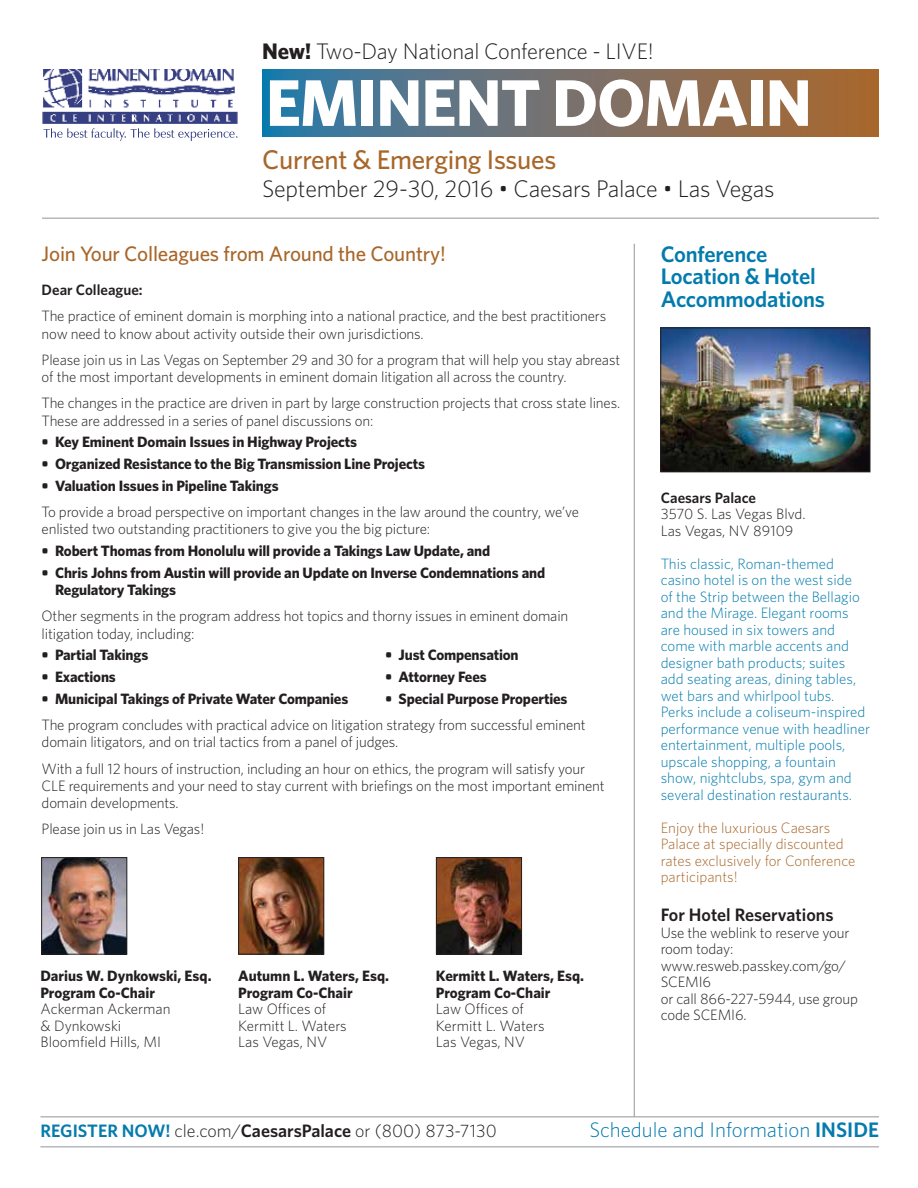
<style>
.page{position:relative;width:918px;height:1188px;background:#fff}
.page>*{position:absolute;margin:0;border:0;box-sizing:border-box;transform-origin:0 0}
.t1{font:700 66px "Whitney";letter-spacing:-.02em;color:#fff}
.t2{font:500 27px "Whitney";letter-spacing:-.01em;color:#a8672a}
.t3{font:300 24px "Whitney";letter-spacing:-.01em;color:#231f20}
.t4{font:600 22.5px/22.5px "Whitney";letter-spacing:-.01em;color:#047bad}
.t5{font:300 22.5px "Whitney";letter-spacing:-.01em;color:#231f20}
.t6{font:500 21px "Whitney";letter-spacing:-.01em;color:#a8672a}
.t7{font:300 21px "Whitney";color:#047bad}
.t8{font:300 18px "Whitney";color:#231f20}
.t9{font:600 18px "Whitney";color:#231f20}
.t10{font:300 15px/16.5px "Whitney";letter-spacing:-.01em;color:#231f20}
.t11{font:700 15px/16.5px "Whitney";letter-spacing:-.01em;color:#231f20}
.t12{font:300 15px/16.5px "Whitney";color:#047bad}
.t13{font:300 15px/16.5px "Whitney";color:#a8672a}
.t14{font:600 15px "Whitney";color:#231f20}
.s1{font-weight:700}
.s2{font-weight:600;color:#047bad}
.s3{font-weight:600}
</style>
<div class="page">
<img style="left:43px;top:69px;width:194px;height:55px">
<svg style="left:44px;top:128px;width:193px;height:13px"></svg>
<hr style="left:42px;top:218px;width:837px;height:1px;background:#939598">
<hr style="left:40px;top:1116px;width:839px;height:1px;background:#939598">
<hr style="left:40px;top:1146px;width:839px;height:1px;background:#939598">
<hr style="left:634px;top:244px;width:1px;height:873px;background:#939598">
<svg style="left:262px;top:69px;width:617px;height:68px;background:#71716c"></svg>
<img style="left:43px;top:859px;width:82px;height:94px">
<div style="left:41px;top:857px;width:86px;height:98px;border:1px solid #231f20"></div>
<img style="left:240px;top:859px;width:82px;height:94px">
<div style="left:238px;top:857px;width:86px;height:98px;border:1px solid #231f20"></div>
<img style="left:438px;top:859px;width:82px;height:94px">
<div style="left:436px;top:857px;width:86px;height:98px;border:1px solid #231f20"></div>
<img style="left:662px;top:330px;width:206px;height:140px">
<div style="left:660px;top:328px;width:210px;height:144px;border:1px solid #231f20"></div>
<h3 class="t5" style="left:262px;top:38px;width:393px"><span class="s1">New!</span> Two-Day National Conference - LIVE!</h3>
<h1 class="t1" style="left:266px;top:63px;width:548px">EMINENT DOMAIN</h1>
<h2 class="t2" style="left:262px;top:143px;width:296px">Current &amp; Emerging Issues</h2>
<h3 class="t3" style="left:262px;top:175px;width:514px">September 29-30, 2016 • Caesars Palace • Las Vegas</h3>
<h3 class="t6" style="left:42px;top:241px;width:406px">Join Your Colleagues from Around the Country!</h3>
<p class="t14" style="left:42px;top:281px;width:103px">Dear Colleague:</p>
<p class="t10" style="left:42px;top:307px;width:566px;line-height:17.2px">The practice of eminent domain is morphing into a national practice, and the best practitioners now need to know about activity outside their own jurisdictions.</p>
<p class="t10" style="left:42px;top:351px;width:580px;line-height:17.2px">Please join us in Las Vegas on September 29 and 30 for a program that will help you stay abreast of the most important developments in eminent domain litigation all across the country.</p>
<p class="t10" style="left:42px;top:394px;width:580px;line-height:17.2px">The changes in the practice are driven in part by large construction projects that cross state lines.<br>These are addressed in a series of panel discussions on:</p>
<p class="t11" style="left:42px;top:433px;width:317px">• Key Eminent Domain Issues in Highway Projects</p>
<p class="t11" style="left:42px;top:455px;width:385px">• Organized Resistance to the Big Transmission Line Projects</p>
<p class="t11" style="left:42px;top:477px;width:239px">• Valuation Issues in Pipeline Takings</p>
<p class="t10" style="left:42px;top:503px;width:539px;line-height:17.2px">To provide a broad perspective on important changes in the law around the country, we’ve enlisted two outstanding practitioners to give you the big picture:</p>
<p class="t11" style="left:42px;top:542px;width:450px">• Robert Thomas from Honolulu will provide a Takings Law Update, and</p>
<p class="t11" style="left:55px;top:564px;width:492px;line-height:17.2px;text-indent:-13px">• Chris Johns from Austin will provide an Update on Inverse Condemnations and<br>Regulatory Takings</p>
<p class="t10" style="left:42px;top:607px;width:528px;line-height:17.2px">Other segments in the program address hot topics and thorny issues in eminent domain litigation today, including:</p>
<p class="t11" style="left:42px;top:646px;width:108px">• Partial Takings</p>
<p class="t11" style="left:385px;top:646px;width:135px">• Just Compensation</p>
<p class="t11" style="left:42px;top:668px;width:76px">• Exactions</p>
<p class="t11" style="left:385px;top:668px;width:103px">• Attorney Fees</p>
<p class="t11" style="left:42px;top:690px;width:308px">• Municipal Takings of Private Water Companies</p>
<p class="t11" style="left:385px;top:690px;width:184px">• Special Purpose Properties</p>
<p class="t10" style="left:42px;top:716px;width:546px;line-height:17.2px">The program concludes with practical advice on litigation strategy from successful eminent domain litigators, and on trial tactics from a panel of judges.</p>
<p class="t10" style="left:42px;top:759px;width:565px;line-height:17.2px">With a full 12 hours of instruction, including an hour on ethics, the program will satisfy your<br>CLE requirements and your need to stay current with briefings on the most important eminent domain developments.</p>
<p class="t10" style="left:42px;top:821px;width:164px">Please join us in Las Vegas!</p>
<p class="t11" style="left:40px;top:967px;width:173px">Darius W. Dynkowski, Esq.<br>Program Co-Chair</p>
<p class="t10" style="left:40px;top:1000px;width:132px">Ackerman Ackerman &amp; Dynkowski<br>Bloomfield Hills, MI</p>
<p class="t11" style="left:238px;top:967px;width:152px">Autumn L. Waters, Esq.<br>Program Co-Chair</p>
<p class="t10" style="left:238px;top:1000px;width:110px">Law Offices of<br>Kermitt L. Waters<br>Las Vegas, NV</p>
<p class="t11" style="left:436px;top:967px;width:150px">Kermitt L. Waters, Esq.<br>Program Co-Chair</p>
<p class="t10" style="left:436px;top:1000px;width:110px">Law Offices of<br>Kermitt L. Waters<br>Las Vegas, NV</p>
<h3 class="t4" style="left:661px;top:242px;width:166px">Conference<br>Location &amp; Hotel<br>Accommodations</h3>
<p class="t14" style="left:661px;top:488px;width:97px">Caesars Palace</p>
<p class="t10" style="left:661px;top:506px;width:146px">3570 S. Las Vegas Blvd.<br>Las Vegas, NV 89109</p>
<p class="t12" style="left:661px;top:555px;width:211px">This classic, Roman-themed casino hotel is on the west side<br>of the Strip between the Bellagio and the Mirage. Elegant rooms are housed in six towers and come with marble accents and designer bath products; suites add seating areas, dining tables, wet bars and whirlpool tubs.<br>Perks include a coliseum-inspired performance venue with headliner entertainment, multiple pools, upscale shopping, a fountain show, nightclubs, spa, gym and several destination restaurants.</p>
<p class="t13" style="left:661px;top:819px;width:196px">Enjoy the luxurious Caesars<br>Palace at specially discounted rates exclusively for Conference participants!</p>
<p class="t9" style="left:661px;top:904px;width:174px">For Hotel Reservations</p>
<p class="t10" style="left:661px;top:924px;width:199px">Use the weblink to reserve your room today: www.resweb.passkey.com/go/<br>SCEMI6<br>or call 866-227-5944, use group code SCEMI6.</p>
<p class="t8" style="left:40px;top:1121px;width:458px"><span class="s2">REGISTER NOW!</span> cle.com/<span class="s3">CaesarsPalace</span> or (800) 873-7130</p>
<h3 class="t7" style="left:589px;top:1118px;width:291px">Schedule and Information <span class="s3">INSIDE</span></h3>
</div>
